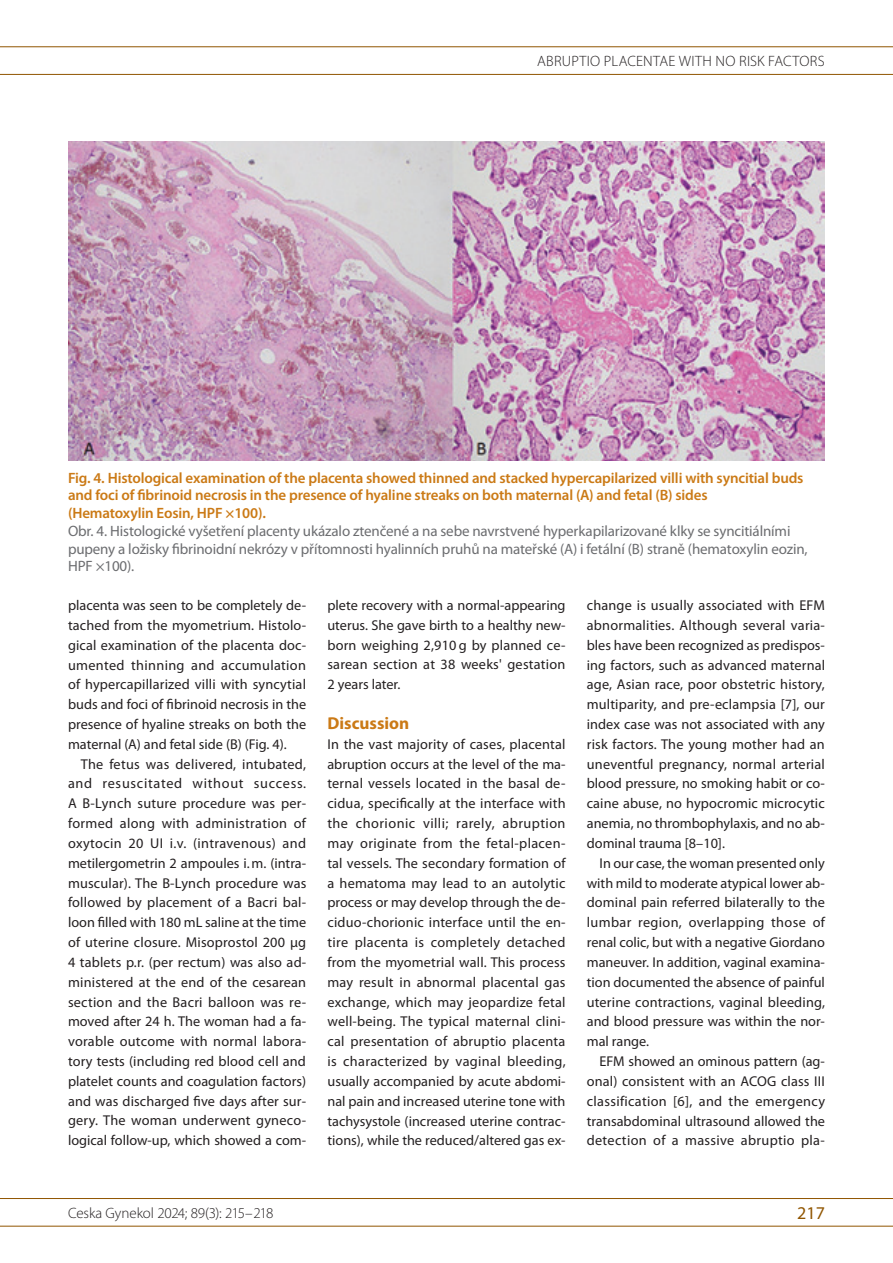
<style>
.page{position:relative;width:893px;height:1263px;background:#fff}
.page>*{position:absolute;margin:0;border:0;box-sizing:border-box;transform-origin:0 0}
.t1{font:18px "Myriad Pro";color:#905500}
.t2{font:700 17.25px "Myriad Pro";color:#cb7a16}
.t3{font:15px/17.7px "Myriad Pro";letter-spacing:-.01em;color:#6c6d70}
.t4{font:600 15px/17.7px "Myriad Pro";letter-spacing:-.01em;color:#cb7a16}
.t5{font:300 15px "Myriad Pro";letter-spacing:.02em;color:#231f20}
.t6{font:300 15px "Myriad Pro";color:#231f20}
.t7{font:14.25px/19.8px "Myriad Pro";color:#231f20;text-align:justify}
</style>
<div class="page">
<hr style="left:0;top:46px;width:893px;height:1px;background:#905500">
<hr style="left:0;top:74px;width:893px;height:1px;background:#905500">
<hr style="left:0;top:1198px;width:893px;height:1px;background:#905500">
<hr style="left:0;top:1226px;width:893px;height:1px;background:#905500">
<img style="left:68px;top:142px;width:757px;height:319px">
<p class="t5" style="left:537px;top:53px;width:289px">ABRUPTIO PLACENTAE WITH NO RISK FACTORS</p>
<p class="t4" style="left:68px;top:468px;width:737px">Fig. 4. Histological examination of the placenta showed thinned and stacked hypercapilarized villi with syncitial buds and foci of fibrinoid necrosis in the presence of hyaline streaks on both maternal (A) and fetal (B) sides<br>(Hematoxylin Eosin, HPF ×100).</p>
<p class="t3" style="left:68px;top:522px;width:741px">Obr. 4. Histologické vyšetření placenty ukázalo ztenčené a na sebe navrstvené hyperkapilarizované klky se syncitiálními pupeny a ložisky fibrinoidní nekrózy v přítomnosti hyalinních pruhů na mateřské (A) i fetální (B) straně (hematoxylin eozin,<br>HPF ×100).</p>
<p class="t7" style="left:68px;top:595px;width:240px">placenta was seen to be completely de&shy;tached from the myometrium. Histolo&shy;gical examination of the placenta doc&shy;umented thinning and accumulation of hypercapillarized villi with syncytial buds and foci of fibrinoid necrosis in the presence of hyaline streaks on both the maternal (A) and fetal side (B) (Fig. 4).</p>
<p class="t7" style="left:68px;top:754px;width:240px;text-indent:13px">The fetus was delivered, intubated, and resuscitated without success.<br>A B-Lynch suture procedure was per&shy;formed along with administration of oxytocin 20 UI i.v. (intravenous) and metilergometrin 2 ampoules i.m. (intra&shy;muscular). The B-Lynch procedure was followed by placement of a Bacri bal&shy;loon filled with 180 mL saline at the time of uterine closure. Misoprostol 200 µg 4 tablets p.r. (per rectum) was also ad&shy;ministered at the end of the cesarean section and the Bacri balloon was re&shy;moved after 24 h. The woman had a fa&shy;vorable outcome with normal labora&shy;tory tests (including red blood cell and platelet counts and coagulation factors) and was discharged five days after sur&shy;gery. The woman underwent gyneco&shy;logical follow-up, which showed a com-</p>
<p class="t7" style="left:327px;top:595px;width:240px">plete recovery with a normal-appearing uterus. She gave birth to a healthy new&shy;born weighing 2,910 g by planned ce&shy;sarean section at 38 weeks' gestation 2 years later.</p>
<p class="t2" style="left:327px;top:712px;width:83px">Discussion</p>
<p class="t7" style="left:327px;top:734px;width:240px">In the vast majority of cases, placental abruption occurs at the level of the ma&shy;ternal vessels located in the basal de&shy;cidua, specifically at the interface with the chorionic villi; rarely, abruption may originate from the fetal-placen&shy;tal vessels. The secondary formation of a hematoma may lead to an autolytic process or may develop through the de&shy;ciduo-chorionic interface until the en&shy;tire placenta is completely detached from the myometrial wall. This process may result in abnormal placental gas exchange, which may jeopardize fetal well-being. The typical maternal clini&shy;cal presentation of abruptio placenta is characterized by vaginal bleeding, usually accompanied by acute abdomi&shy;nal pain and increased uterine tone with tachysystole (increased uterine contrac&shy;tions), while the reduced/altered gas ex-</p>
<p class="t7" style="left:587px;top:595px;width:240px">change is usually associated with EFM abnormalities. Although several varia&shy;bles have been recognized as predispos&shy;ing factors, such as advanced maternal age, Asian race, poor obstetric history, multiparity, and pre-eclampsia [7], our index case was not associated with any risk factors. The young mother had an uneventful pregnancy, normal arterial blood pressure, no smoking habit or co&shy;caine abuse, no hypocromic microcytic anemia, no thrombophylaxis, and no ab&shy;dominal trauma [8–10].</p>
<p class="t7" style="left:587px;top:853px;width:240px;text-indent:13px">In our case, the woman presented only with mild to moderate atypical lower ab&shy;dominal pain referred bilaterally to the lumbar region, overlapping those of renal colic, but with a negative Giordano maneuver. In addition, vaginal examina&shy;tion documented the absence of painful uterine contractions, vaginal bleeding, and blood pressure was within the nor&shy;mal range.</p>
<p class="t7" style="left:587px;top:1051px;width:240px;text-indent:13px">EFM showed an ominous pattern (ag&shy;onal) consistent with an ACOG class III classification [6], and the emergency transabdominal ultrasound allowed the detection of a massive abruptio pla-</p>
<p class="t6" style="left:68px;top:1205px;width:207px">CESKA GYNEKOL 2024; 89(3): 215–218</p>
<p class="t1" style="left:797px;top:1202px;width:29px">217</p>
</div>
